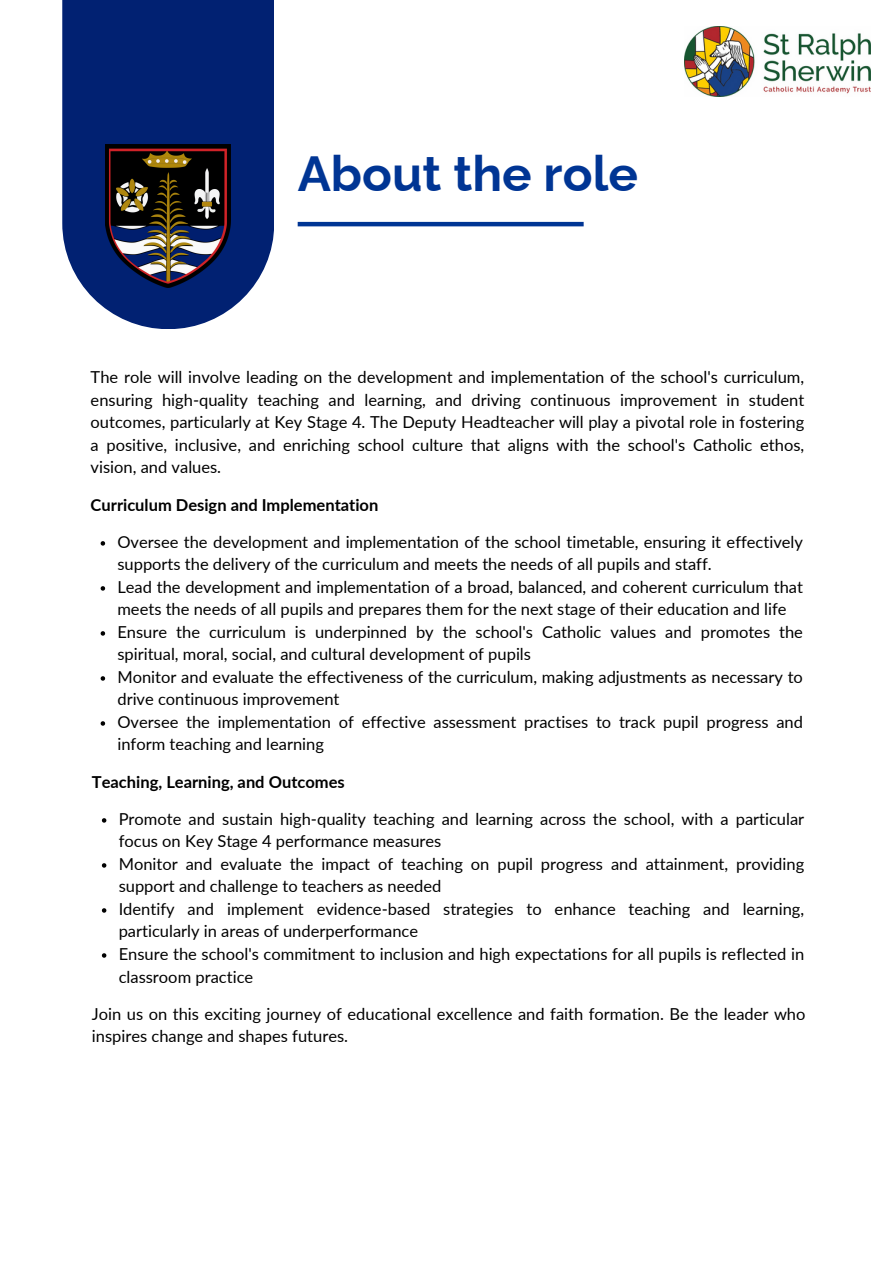
<style>
.page{position:relative;width:894px;height:1264px;background:#fff}
.page>*{position:absolute;margin:0;border:0;box-sizing:border-box;transform-origin:0 0}
.t1{font:700 49.35px "Raleway";color:#003594}
.t2{font:16.5px/22.5px "Lato";color:#010101}
.t3{font:700 16.5px "Lato";color:#010101}
</style>
<div class="page">
<div style="left:62px;top:0;width:212px;height:329px;background:#012172"></div>
<hr style="left:297px;top:222px;width:286px;height:4px;background:#003594">
<img style="left:106px;top:145px;width:125px;height:143px">
<svg style="left:101px;top:541px;width:4px;height:4px"></svg>
<svg style="left:101px;top:586px;width:4px;height:4px"></svg>
<svg style="left:101px;top:631px;width:4px;height:4px"></svg>
<svg style="left:101px;top:676px;width:4px;height:4px"></svg>
<svg style="left:101px;top:721px;width:4px;height:4px"></svg>
<svg style="left:102px;top:818px;width:4px;height:4px"></svg>
<svg style="left:102px;top:863px;width:4px;height:4px"></svg>
<svg style="left:102px;top:908px;width:4px;height:4px"></svg>
<svg style="left:102px;top:953px;width:4px;height:4px"></svg>
<img style="left:684px;top:26px;width:186px;height:70px">
<h2 class="t1" style="left:297px;top:144px;width:341px">About the role</h2>
<p class="t2" style="left:91px;top:366px;width:715px;text-align:justify">The role will involve leading on the development and implementation of the school's curriculum, ensuring high-quality teaching and learning, and driving continuous improvement in student outcomes, particularly at Key Stage 4. The Deputy Headteacher will play a pivotal role in fostering a positive, inclusive, and enriching school culture that aligns with the school's Catholic ethos, vision, and values.</p>
<h2 class="t3" style="left:91px;top:494px;width:289px">Curriculum Design and Implementation</h2>
<p class="t2" style="left:117px;top:530px;width:687px">Oversee the development and implementation of the school timetable, ensuring it effectively supports the delivery of the curriculum and meets the needs of all pupils and staff.</p>
<p class="t2" style="left:117px;top:575px;width:687px">Lead the development and implementation of a broad, balanced, and coherent curriculum that meets the needs of all pupils and prepares them for the next stage of their education and life</p>
<h1 class="t2" style="left:117px;top:620px;width:687px">Ensure the curriculum is underpinned by the school's Catholic values and promotes the spiritual, moral, social, and cultural development of pupils</h1>
<p class="t2" style="left:117px;top:665px;width:687px">Monitor and evaluate the effectiveness of the curriculum, making adjustments as necessary to drive continuous improvement</p>
<p class="t2" style="left:117px;top:710px;width:687px">Oversee the implementation of effective assessment practises to track pupil progress and inform teaching and learning</p>
<p class="t3" style="left:92px;top:771px;width:254px">Teaching, Learning, and Outcomes</p>
<p class="t2" style="left:119px;top:807px;width:687px">Promote and sustain high-quality teaching and learning across the school, with a particular focus on Key Stage 4 performance measures</p>
<p class="t2" style="left:119px;top:852px;width:687px">Monitor and evaluate the impact of teaching on pupil progress and attainment, providing support and challenge to teachers as needed</p>
<p class="t2" style="left:119px;top:897px;width:686px">Identify and implement evidence-based strategies to enhance teaching and learning, particularly in areas of underperformance</p>
<p class="t2" style="left:119px;top:942px;width:687px">Ensure the school's commitment to inclusion and high expectations for all pupils is reflected in classroom practice</p>
<p class="t2" style="left:92px;top:1002px;width:715px">Join us on this exciting journey of educational excellence and faith formation. Be the leader who inspires change and shapes futures.</p>
</div>
